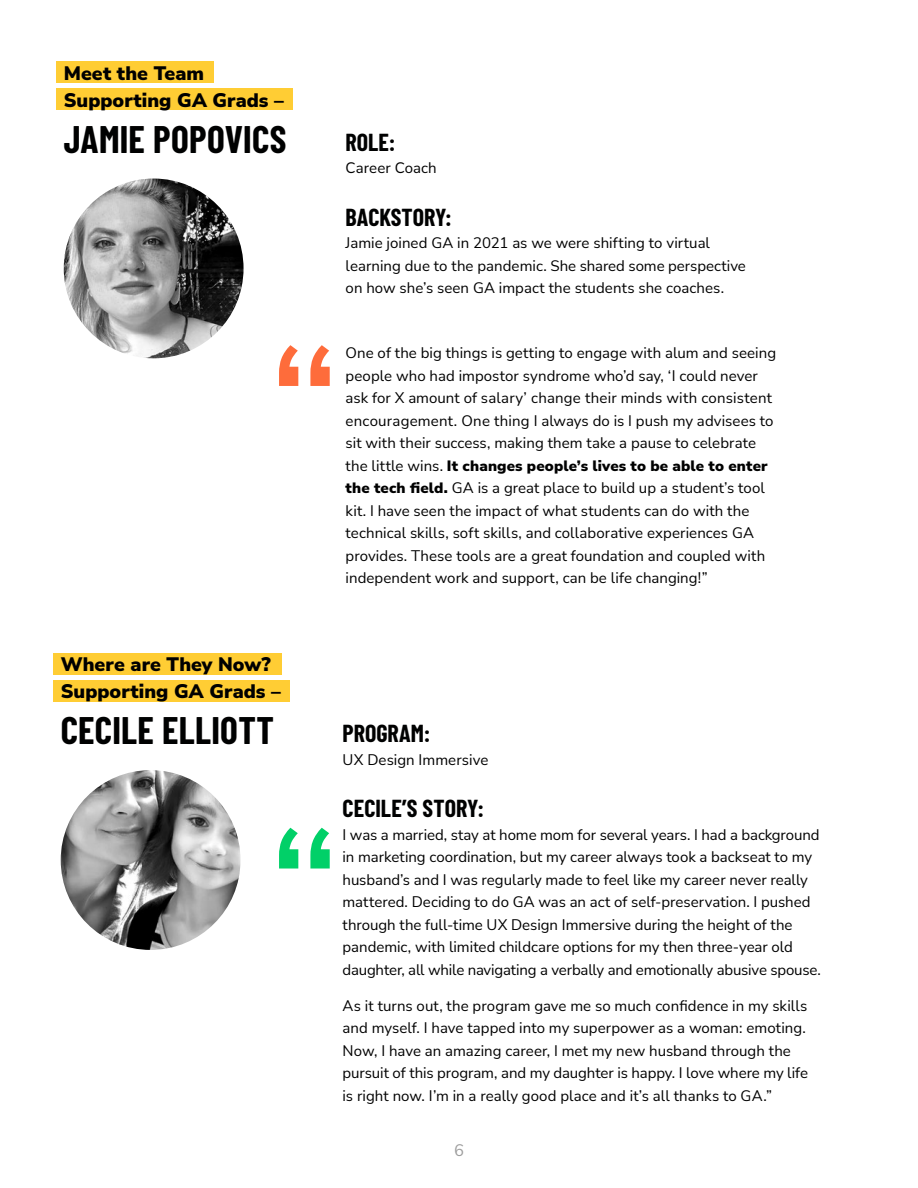
<style>
.page{position:relative;width:918px;height:1188px;background:#fff}
.page>*{position:absolute;margin:0;border:0;box-sizing:border-box;transform-origin:0 0}
.t1{font:189px "Nunito Sans";color:#fe6c3b}
.t2{font:189px "Nunito Sans";color:#01d068}
.t3{font:700 37.5px "Barlow Condensed";letter-spacing:.005em;color:#000101}
.t4{font:700 24px "Barlow Condensed";color:#000101}
.t5{font:900 19.5px/27px "Nunito Sans";color:#000}
.t6{font:16.5px "Nunito Sans";color:#9d9d9d}
.t7{font:15px/22.5px "Nunito Sans";color:#000101}
.s1{font-weight:900}
</style>
<div class="page">
<div style="left:57px;top:62px;width:157px;height:21px;background:#ffcd34"></div>
<div style="left:57px;top:89px;width:236px;height:21px;background:#ffcd34"></div>
<img style="left:64px;top:179px;width:180px;height:179px;border-radius:90px">
<div style="left:54px;top:653px;width:228px;height:21px;background:#ffcd34"></div>
<div style="left:54px;top:680px;width:236px;height:22px;background:#ffcd34"></div>
<img style="left:61px;top:770px;width:180px;height:180px;border-radius:90px">
<h3 class="t5" style="left:64px;top:58px;width:222px">Meet the Team<br>Supporting GA Grads –</h3>
<h2 class="t3" style="left:64px;top:113px;width:224px">JAMIE POPOVICS</h2>
<h3 class="t4" style="left:346px;top:125px;width:51px">ROLE:</h3>
<p class="t7" style="left:346px;top:156px;width:93px">Career Coach</p>
<h3 class="t4" style="left:346px;top:200px;width:108px">BACKSTORY:</h3>
<p class="t7" style="left:346px;top:231px;width:402px">Jamie joined GA in 2021 as we were shifting to virtual learning due to the pandemic. She shared some perspective on how she’s seen GA impact the students she coaches.</p>
<h1 class="t1" style="left:267px;top:282px;width:76px">“</h1>
<p class="t7" style="left:346px;top:341px;width:432px">One of the big things is getting to engage with alum and seeing people who had impostor syndrome who’d say, ‘I could never ask for X amount of salary’ change their minds with consistent encouragement. One thing I always do is I push my advisees to sit with their success, making them take a pause to celebrate the little wins. <span class="s1">It changes people’s lives to be able to enter the tech field.</span> GA is a great place to build up a student’s tool kit. I have seen the impact of what students can do with the technical skills, soft skills, and collaborative experiences GA provides. These tools are a great foundation and coupled with independent work and support, can be life changing!”</p>
<h3 class="t5" style="left:61px;top:649px;width:222px">Where are They Now?<br>Supporting GA Grads –</h3>
<h2 class="t3" style="left:61px;top:704px;width:215px">CECILE ELLIOTT</h2>
<h1 class="t2" style="left:267px;top:765px;width:76px">“</h1>
<h3 class="t4" style="left:343px;top:717px;width:89px">PROGRAM:</h3>
<p class="t7" style="left:343px;top:748px;width:147px">UX Design Immersive</p>
<h3 class="t4" style="left:343px;top:792px;width:143px">CECILE’S STORY:</h3>
<p class="t7" style="left:343px;top:823px;width:480px">I was a married, stay at home mom for several years. I had a background in marketing coordination, but my career always took a backseat to my husband’s and I was regularly made to feel like my career never really mattered. Deciding to do GA was an act of self-preservation. I pushed through the full-time UX Design Immersive during the height of the pandemic, with limited childcare options for my then three-year old daughter, all while navigating a verbally and emotionally abusive spouse.</p>
<p class="t7" style="left:343px;top:994px;width:467px">As it turns out, the program gave me so much confidence in my skills and myself. I have tapped into my superpower as a woman: emoting.<br>Now, I have an amazing career, I met my new husband through the pursuit of this program, and my daughter is happy. I love where my life is right now. I’m in a really good place and it’s all thanks to GA.”</p>
<p class="t6" style="left:454px;top:1138px;width:11px">6</p>
</div>
